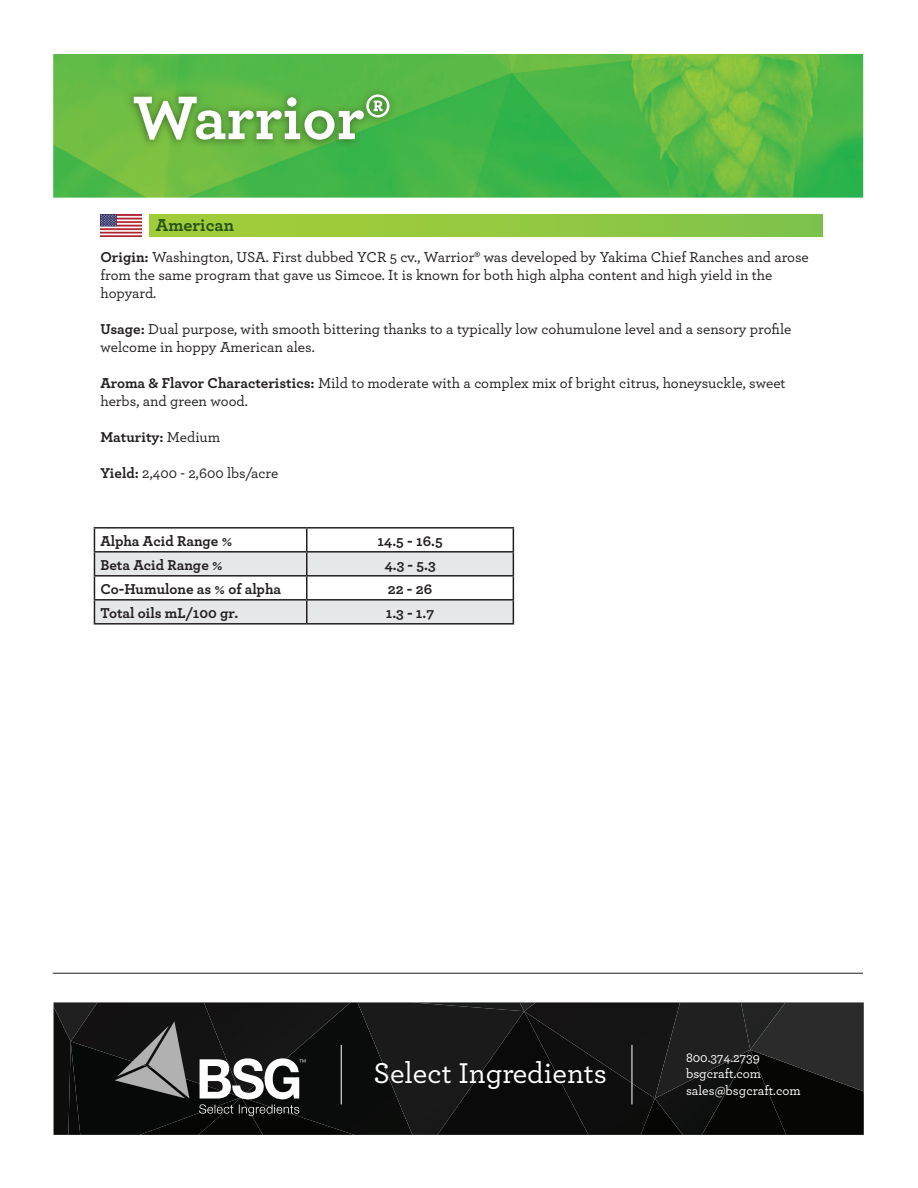
<style>
.page{position:relative;width:918px;height:1188px;background:#fff}
.page>*{position:absolute;margin:0;border:0;box-sizing:border-box;transform-origin:0 0}
.t1{font:700 64.5px "Archer";color:#fff}
.t2{font:500 30px "Archer";color:#fff}
.t3{font:700 18px "Archer";color:#265416}
.t4{font:500 15px/18px "Archer";color:#231f20}
.t5{font:700 15px "Archer";color:#231f20}
.t6{font:500 13.5px/16.5px "Archer";color:#fff}
.s1{font-weight:700}
.s2{font-weight:500}
</style>
<div class="page">
<img style="left:53px;top:54px;width:810px;height:144px">
<div style="left:149px;top:214px;width:674px;height:22px;background:linear-gradient(to right,#a7ce37,#80c34b)"></div>
<hr style="left:53px;top:973px;width:810px;height:1px;background:#231f20">
<svg style="left:54px;top:1002px;width:810px;height:133px;background:#1d1d1d"></svg>
<hr style="left:94px;top:527px;width:213px;height:2px;background:#231f20">
<hr style="left:307px;top:527px;width:207px;height:2px;background:#231f20">
<svg style="left:94px;top:528px;width:420px;height:95px"></svg>
<hr style="left:94px;top:623px;width:213px;height:2px;background:#231f20">
<hr style="left:307px;top:623px;width:207px;height:2px;background:#231f20">
<img style="left:124px;top:87px;width:273px;height:62px">
<img style="left:101px;top:214px;width:41px;height:22px">
<h1 class="t1" style="left:132px;top:67px;width:260px">Warrior®</h1>
<p class="t3" style="left:156px;top:211px;width:80px">American</p>
<p class="t4" style="left:100px;top:247px;width:710px"><span class="s1">Origin:</span> Washington, USA. First dubbed YCR 5 cv., Warrior® was developed by Yakima Chief Ranches and arose from the same program that gave us Simcoe. It is known for both high alpha content and high yield in the hopyard.</p>
<p class="t4" style="left:100px;top:319px;width:693px"><span class="s1">Usage:</span> Dual purpose, with smooth bittering thanks to a typically low cohumulone level and a sensory profile welcome in hoppy American ales.</p>
<p class="t4" style="left:100px;top:373px;width:687px"><span class="s1">Aroma &amp; Flavor Characteristics:</span> Mild to moderate with a complex mix of bright citrus, honeysuckle, sweet herbs, and green wood.</p>
<p class="t5" style="left:100px;top:425px;width:121px">Maturity: <span class="s2">Medium</span></p>
<p class="t4" style="left:100px;top:463px;width:179px"><span class="s1">Yield:</span> 2,400 - 2,600 lbs/acre</p>
<p class="t5" style="left:100px;top:529px;width:133px">Alpha Acid Range %</p>
<p class="t5" style="left:377px;top:529px;width:67px">14.5 - 16.5</p>
<p class="t5" style="left:100px;top:553px;width:124px">Beta Acid Range %</p>
<p class="t5" style="left:384px;top:553px;width:53px">4.3 - 5.3</p>
<p class="t5" style="left:100px;top:577px;width:182px">Co-Humulone as % of alpha</p>
<p class="t5" style="left:388px;top:577px;width:46px">22 - 26</p>
<p class="t5" style="left:100px;top:601px;width:139px">Total oils mL/100 gr.</p>
<p class="t5" style="left:386px;top:601px;width:50px">1.3 - 1.7</p>
<h2 class="t2" style="left:374px;top:1052px;width:235px">Select Ingredients</h2>
<p class="t6" style="left:686px;top:1048px;width:116px">800.374.2739 bsgcraft.com sales@bsgcraft.com</p>
</div>
